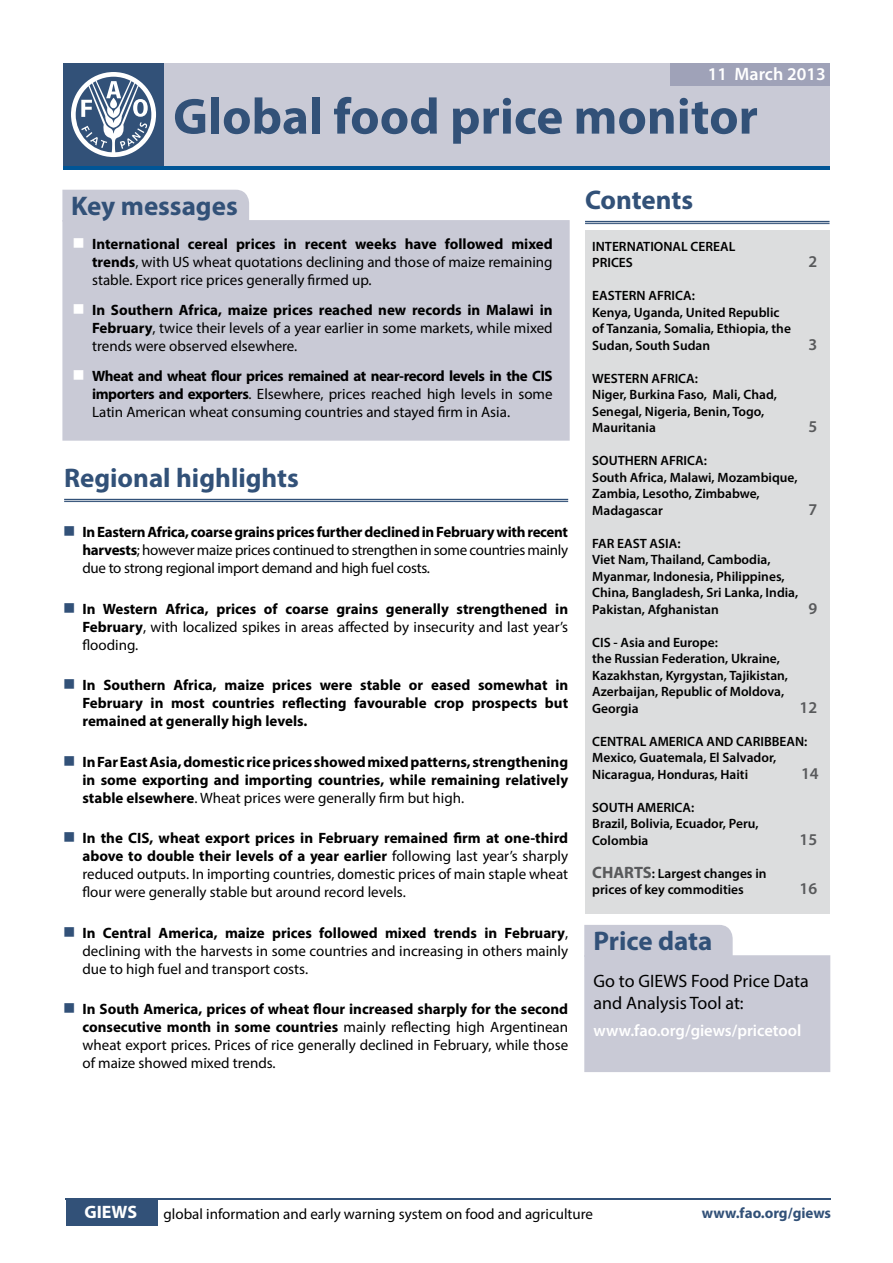
<style>
.page{position:relative;width:893px;height:1263px;background:#fff}
.page>*{position:absolute;margin:0;border:0;box-sizing:border-box;transform-origin:0 0}
.t1{font:700 51px "Myriad Pro";color:#325178}
.t2{font:700 27px "Myriad Pro";color:#325178}
.t3{font:18px/21.6px "Myriad Pro";color:#000}
.t4{font:600 18px "Myriad Pro";color:#fff}
.t5{font:700 18px "Myriad Pro";color:#fff}
.t6{font:600 16.5px "Myriad Pro";color:#fff}
.t7{font:600 16.5px "Myriad Pro";color:#58595b}
.t8{font:15px/18px "Myriad Pro";color:#000;text-align:justify}
.t9{font:700 15px/18px "Myriad Pro";color:#000;text-align:justify}
.t10{font:700 15px "Myriad Pro";color:#325178}
.t11{font:600 13.5px/16.5px "Myriad Pro";color:#000}
.s1{color:#fff}
.s2{font-weight:700}
.s3{color:#325178}
.s4{font-weight:400}
.s5{font-weight:700;font-size:16.5px;color:#58595b}
</style>
<div class="page">
<div style="left:63px;top:63px;width:767px;height:105px;background:#325178"></div>
<div style="left:164px;top:63px;width:666px;height:106px;background:#c9cad6"></div>
<hr style="left:66px;top:1198px;width:765px;height:2px;background:#325178">
<hr style="left:63px;top:166px;width:767px;height:3px;background:#005596">
<svg style="left:71px;top:72px;width:85px;height:85px"></svg>
<div style="left:66px;top:1200px;width:92px;height:26px;background:#325178"></div>
<div style="left:671px;top:63px;width:159px;height:23px;background:#9fa2b8"></div>
<div style="left:585px;top:230px;width:245px;height:684px;background:#dcddde"></div>
<hr style="left:585px;top:221px;width:245px;height:1px;background:#325178">
<hr style="left:585px;top:223px;width:245px;height:1px;background:#325178">
<hr style="left:64px;top:499px;width:504px;height:1px;background:#325178">
<hr style="left:64px;top:501px;width:504px;height:1px;background:#325178">
<div style="left:62px;top:220px;width:508px;height:221px;background:#c9cad6;border:2px solid #c9cad6"></div>
<div style="left:62px;top:190px;width:187px;height:32px;background:#c9cad6"></div>
<div style="left:584px;top:955px;width:246px;height:117px;background:#c9cad6;border:2px solid #c9cad6"></div>
<div style="left:584px;top:925px;width:149px;height:32px;background:#c9cad6"></div>
<p class="t4" style="left:708px;top:62px;width:119px">11 March 2013</p>
<h1 class="t1" style="left:173px;top:83px;width:586px">Global food price monitor</h1>
<h2 class="t2" style="left:71px;top:189px;width:168px">Key messages</h2>
<p class="t8" style="left:92px;top:234px;width:462px;text-indent:-19px"><span class="s1">■</span> <span class="s2">International cereal prices in recent weeks have followed mixed trends</span>, with US wheat quotations declining and those of maize remaining stable. Export rice prices generally firmed up.</p>
<p class="t8" style="left:92px;top:300px;width:462px;text-indent:-19px"><span class="s1">■</span> <span class="s2">In Southern Africa, maize prices reached new records in Malawi in February</span>, twice their levels of a year earlier in some markets, while mixed trends were observed elsewhere.</p>
<p class="t8" style="left:92px;top:366px;width:462px;text-indent:-19px"><span class="s1">■</span> <span class="s2">Wheat and wheat flour prices remained at near-record levels in the CIS importers and exporters</span>. Elsewhere, prices reached high levels in some Latin American wheat consuming countries and stayed firm in Asia.</p>
<h2 class="t2" style="left:64px;top:460px;width:236px">Regional highlights</h2>
<p class="t8" style="left:82px;top:523px;width:487px;text-indent:-19px"><span class="s3">■</span> <span class="s2">In Eastern Africa, coarse grains prices further declined in February with recent harvests</span>; however maize prices continued to strengthen in some countries mainly due to strong regional import demand and high fuel costs.</p>
<p class="t8" style="left:82px;top:599px;width:487px;text-indent:-19px"><span class="s3">■</span> <span class="s2">In Western Africa, prices of coarse grains generally strengthened in February</span>, with localized spikes in areas affected by insecurity and last year’s flooding.</p>
<p class="t9" style="left:82px;top:675px;width:487px;text-indent:-19px"><span class="s3">■</span> In Southern Africa, maize prices were stable or eased somewhat in February in most countries reflecting favourable crop prospects but remained at generally high levels.</p>
<p class="t9" style="left:82px;top:752px;width:487px;text-indent:-19px"><span class="s3">■</span> In Far East Asia, domestic rice prices showed mixed patterns, strengthening in some exporting and importing countries, while remaining relatively stable elsewhere<span class="s4">. Wheat prices were generally firm but high.</span></p>
<p class="t8" style="left:82px;top:829px;width:487px;text-indent:-19px"><span class="s3">■</span> <span class="s2">In the CIS, wheat export prices in February remained firm at one-third above to double their levels of a year earlier</span> following last year’s sharply reduced outputs. In importing countries, domestic prices of main staple wheat flour were generally stable but around record levels.</p>
<p class="t8" style="left:82px;top:923px;width:487px;text-indent:-19px"><span class="s3">■</span> <span class="s2">In Central America, maize prices followed mixed trends in February</span>, declining with the harvests in some countries and increasing in others mainly due to high fuel and transport costs.</p>
<p class="t8" style="left:82px;top:1000px;width:487px;text-indent:-19px"><span class="s3">■</span> <span class="s2">In South America, prices of wheat flour increased sharply for the second consecutive month in some countries</span> mainly reflecting high Argentinean wheat export prices. Prices of rice generally declined in February, while those of maize showed mixed trends.</p>
<h2 class="t2" style="left:585px;top:182px;width:110px">Contents</h2>
<p class="t11" style="left:592px;top:238px;width:145px">INTERNATIONAL CEREAL<br>PRICES</p>
<p class="t11" style="left:592px;top:287px;width:200px">EASTERN AFRICA:<br>Kenya, Uganda, United Republic of Tanzania, Somalia, Ethiopia, the<br>Sudan, South Sudan</p>
<p class="t11" style="left:592px;top:370px;width:186px">WESTERN AFRICA:<br>Niger, Burkina Faso, Mali, Chad,<br>Senegal, Nigeria, Benin, Togo,<br>Mauritania</p>
<p class="t11" style="left:592px;top:452px;width:207px">SOUTHERN AFRICA:<br>South Africa, Malawi, Mozambique,<br>Zambia, Lesotho, Zimbabwe,<br>Madagascar</p>
<p class="t11" style="left:592px;top:535px;width:208px">FAR EAST ASIA:<br>Viet Nam, Thailand, Cambodia,<br>Myanmar, Indonesia, Philippines,<br>China, Bangladesh, Sri Lanka, India,<br>Pakistan, Afghanistan</p>
<p class="t7" style="left:808px;top:251px;width:10px">2</p>
<p class="t7" style="left:808px;top:334px;width:10px">3</p>
<p class="t7" style="left:808px;top:416px;width:10px">5</p>
<p class="t7" style="left:808px;top:499px;width:10px">7</p>
<p class="t7" style="left:808px;top:598px;width:10px">9</p>
<p class="t11" style="left:592px;top:634px;width:197px">CIS - Asia and Europe:<br>the Russian Federation, Ukraine,<br>Kazakhstan, Kyrgystan, Tajikistan,<br>Azerbaijan, Republic of Moldova,<br>Georgia</p>
<p class="t7" style="left:800px;top:697px;width:19px">12</p>
<p class="t11" style="left:592px;top:733px;width:217px">CENTRAL AMERICA AND CARIBBEAN:<br>Mexico, Guatemala, El Salvador,<br>Nicaragua, Honduras, Haiti</p>
<p class="t7" style="left:801px;top:763px;width:19px">14</p>
<p class="t11" style="left:592px;top:799px;width:168px">SOUTH AMERICA:<br>Brazil, Bolivia, Ecuador, Peru,<br>Colombia</p>
<p class="t11" style="left:592px;top:865px;width:176px"><span class="s5">CHARTS</span>: Largest changes in prices of key commodities</p>
<p class="t7" style="left:800px;top:829px;width:19px">15</p>
<p class="t7" style="left:800px;top:878px;width:19px">16</p>
<h2 class="t2" style="left:593px;top:923px;width:120px">Price data</h2>
<p class="t3" style="left:593px;top:970px;width:217px">Go to GIEWS Food Price Data and Analysis Tool at:</p>
<p class="t6" style="left:593px;top:1020px;width:209px">www.fao.org/giews/pricetool</p>
<p class="t5" style="left:84px;top:1200px;width:54px">GIEWS</p>
<p class="t8" style="left:164px;top:1204px;width:431px">global information and early warning system on food and agriculture</p>
<p class="t10" style="left:702px;top:1203px;width:131px">www.fao.org/giews</p>
</div>
